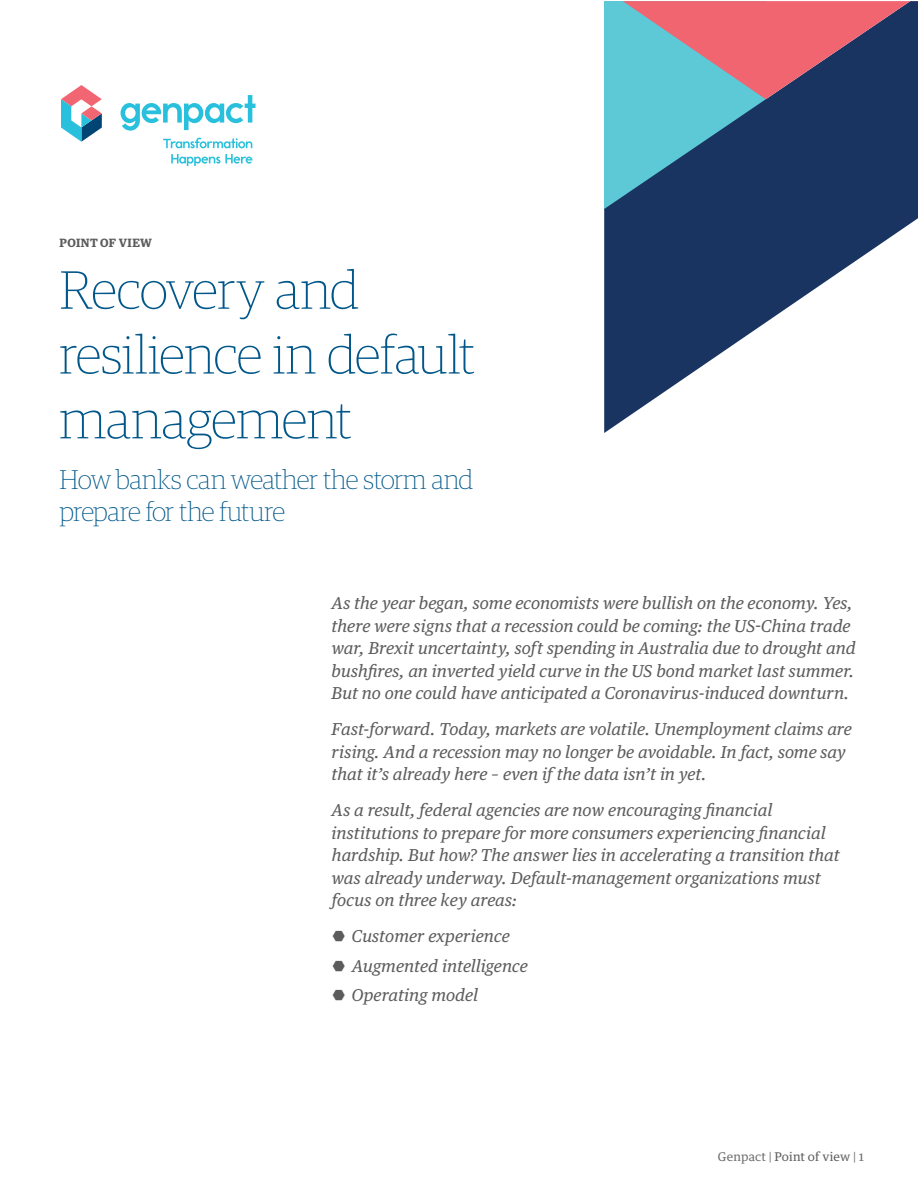
<style>
.page{position:relative;width:918px;height:1188px;background:#fff}
.page>*{position:absolute;margin:0;border:0;box-sizing:border-box;transform-origin:0 0}
.t1{font:100 54px/64.8px "Guardian Egyp";letter-spacing:-.015em;color:#01578a}
.t2{font:100 27px/32.4px "Guardian Egyp";letter-spacing:-.025em;color:#01578a}
.t3{font:italic 16.5px/22.5px "Guardian Text Egyp";letter-spacing:-.005em;color:#5c5c5c}
.t4{font:12px "Guardian Text Egyp";letter-spacing:.005em;color:#5c5c5c}
.t5{font:600 12px "Guardian Egyp";letter-spacing:.035em;color:#5c5c5c}
.s1{color:#6c6d70}
</style>
<div class="page">
<svg style="left:163px;top:138px;width:89px;height:10px"></svg>
<svg style="left:171px;top:154px;width:81px;height:12px"></svg>
<svg style="left:121px;top:95px;width:134px;height:36px"></svg>
<svg style="left:61px;top:85px;width:41px;height:57px"></svg>
<svg style="left:604px;top:1px;width:314px;height:432px;fill:#193461"></svg>
<svg style="left:623px;top:1px;width:287px;height:98px;background:#977387"></svg>
<p class="t5" style="left:60px;top:234px;width:94px">POINT OF VIEW</p>
<h1 class="t1" style="left:60px;top:255px;width:417px">Recovery and resilience in default management</h1>
<h2 class="t2" style="left:60px;top:462px;width:415px">How banks can weather the storm and prepare for the future</h2>
<p class="t3" style="left:332px;top:591px;width:526px">As the year began, some economists were bullish on the economy. Yes, there were signs that a recession could be coming: the US-China trade war, Brexit uncertainty, soft spending in Australia due to drought and bushfires, an inverted yield curve in the US bond market last summer.<br>But no one could have anticipated a Coronavirus-induced downturn.</p>
<p class="t3" style="left:332px;top:717px;width:522px">Fast-forward. Today, markets are volatile. Unemployment claims are rising. And a recession may no longer be avoidable. In fact, some say that it’s already here – even if the data isn’t in yet.</p>
<p class="t3" style="left:332px;top:798px;width:510px">As a result, federal agencies are now encouraging financial institutions to prepare for more consumers experiencing financial hardship. But how? The answer lies in accelerating a transition that was already underway. Default-management organizations must focus on three key areas:</p>
<p class="t3" style="left:352px;top:920px;width:178px;line-height:29.2px">Customer experience<br>Augmented intelligence<br>Operating model</p>
<p class="t4" style="left:718px;top:1147px;width:148px"><span class="s1">Genpact |</span> Point of view <span class="s1">| 1</span></p>
</div>
